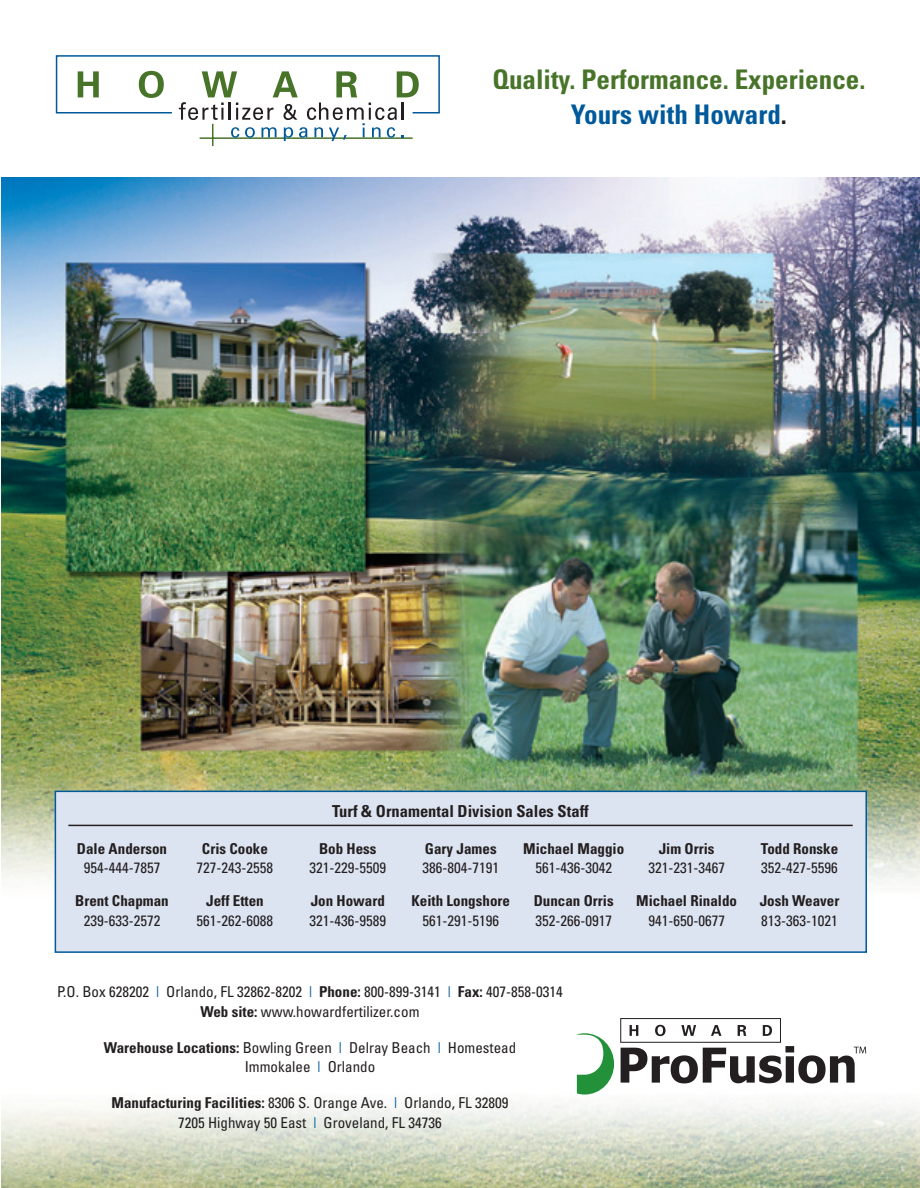
<style>
.page{position:relative;width:920px;height:1188px;background:#fff}
.page>*{position:absolute;margin:0;border:0;box-sizing:border-box;transform-origin:0 0}
.t1{font:700 condensed 27px/34.5px "Univers";color:#48742a;text-align:center}
.t2{font:700 condensed 16.5px "Univers";color:#231f20}
.t3{font:condensed 15px/19.5px "Univers";color:#231f20;text-align:center}
.t4{font:700 condensed 15px "Univers";color:#231f20}
.s1{color:#00599b}
.s2{color:#231f20}
.s3{font-weight:700}
</style>
<div class="page">
<img style="left:1px;top:1094px;width:918px;height:94px">
<img style="left:1px;top:178px;width:918px;height:723px">
<div style="left:55px;top:791px;width:810px;height:161px;background:#dde4f1"></div>
<div style="left:55px;top:790px;width:811px;height:163px;border:2px solid #00599b"></div>
<svg style="left:576px;top:1033px;width:37px;height:61px"></svg>
<svg style="left:629px;top:1025px;width:9px;height:10px"></svg>
<svg style="left:655px;top:1024px;width:10px;height:12px"></svg>
<svg style="left:681px;top:1025px;width:14px;height:10px"></svg>
<svg style="left:711px;top:1025px;width:10px;height:10px"></svg>
<svg style="left:737px;top:1025px;width:9px;height:10px"></svg>
<svg style="left:762px;top:1025px;width:9px;height:11px"></svg>
<div style="left:620px;top:1018px;width:160px;height:24px;border:1px solid #231f20"></div>
<svg style="left:620px;top:1046px;width:245px;height:37px"></svg>
<hr style="left:68px;top:824px;width:784px;height:2px;background:#231f20">
<svg style="left:55px;top:55px;width:385px;height:91px"></svg>
<h1 class="t1" style="left:492px;top:62px;width:374px">Quality. Performance. Experience.<br><span class="s1">Yours with Howard</span><span class="s2">.</span></h1>
<p class="t4" style="left:77px;top:839px;width:91px">Dale Anderson</p>
<p class="t3" style="left:84px;top:857px;width:78px">954-444-7857</p>
<p class="t4" style="left:75px;top:891px;width:95px">Brent Chapman</p>
<p class="t3" style="left:84px;top:910px;width:78px">239-633-2572</p>
<p class="t4" style="left:202px;top:839px;width:67px">Cris Cooke</p>
<p class="t3" style="left:196px;top:857px;width:78px">727-243-2558</p>
<p class="t4" style="left:206px;top:891px;width:59px">Jeff Etten</p>
<p class="t3" style="left:196px;top:910px;width:78px">561-262-6088</p>
<p class="t2" style="left:332px;top:801px;width:258px">Turf &amp; Ornamental Division Sales Staff</p>
<p class="t4" style="left:319px;top:839px;width:59px">Bob Hess</p>
<p class="t3" style="left:309px;top:857px;width:78px">321-229-5509</p>
<p class="t4" style="left:310px;top:891px;width:76px">Jon Howard</p>
<p class="t3" style="left:309px;top:910px;width:78px">321-436-9589</p>
<p class="t4" style="left:425px;top:839px;width:73px">Gary James</p>
<p class="t3" style="left:422px;top:857px;width:78px">386-804-7191</p>
<p class="t4" style="left:411px;top:891px;width:100px">Keith Longshore</p>
<p class="t3" style="left:422px;top:910px;width:78px">561-291-5196</p>
<p class="t4" style="left:523px;top:839px;width:102px">Michael Maggio</p>
<p class="t3" style="left:535px;top:857px;width:78px">561-436-3042</p>
<p class="t4" style="left:533px;top:891px;width:81px">Duncan Orris</p>
<p class="t3" style="left:535px;top:910px;width:78px">352-266-0917</p>
<p class="t4" style="left:658px;top:839px;width:57px">Jim Orris</p>
<p class="t3" style="left:648px;top:857px;width:78px">321-231-3467</p>
<p class="t4" style="left:636px;top:891px;width:102px">Michael Rinaldo</p>
<p class="t3" style="left:648px;top:910px;width:78px">941-650-0677</p>
<p class="t4" style="left:760px;top:839px;width:79px">Todd Ronske</p>
<p class="t3" style="left:761px;top:857px;width:78px">352-427-5596</p>
<p class="t4" style="left:759px;top:891px;width:81px">Josh Weaver</p>
<p class="t3" style="left:761px;top:910px;width:78px">813-363-1021</p>
<p class="t3" style="left:57px;top:982px;width:507px">P.O. Box 628202 <span class="s1">|</span> Orlando, FL 32862-8202 <span class="s1">|</span> <span class="s3">Phone:</span> 800-899-3141 <span class="s1">|</span> <span class="s3">Fax:</span> 407-858-0314<br><span class="s3">Web site:</span> www.howardfertilizer.com</p>
<p class="t3" style="left:104px;top:1037px;width:414px"><span class="s3">Warehouse Locations:</span> Bowling Green <span class="s1">|</span> Delray Beach <span class="s1">|</span> Homestead<br>Immokalee <span class="s1">|</span> Orlando</p>
<p class="t3" style="left:111px;top:1093px;width:398px"><span class="s3">Manufacturing Facilities:</span> 8306 S. Orange Ave. <span class="s1">|</span> Orlando, FL 32809<br>7205 Highway 50 East <span class="s1">|</span> Groveland, FL 34736</p>
</div>
